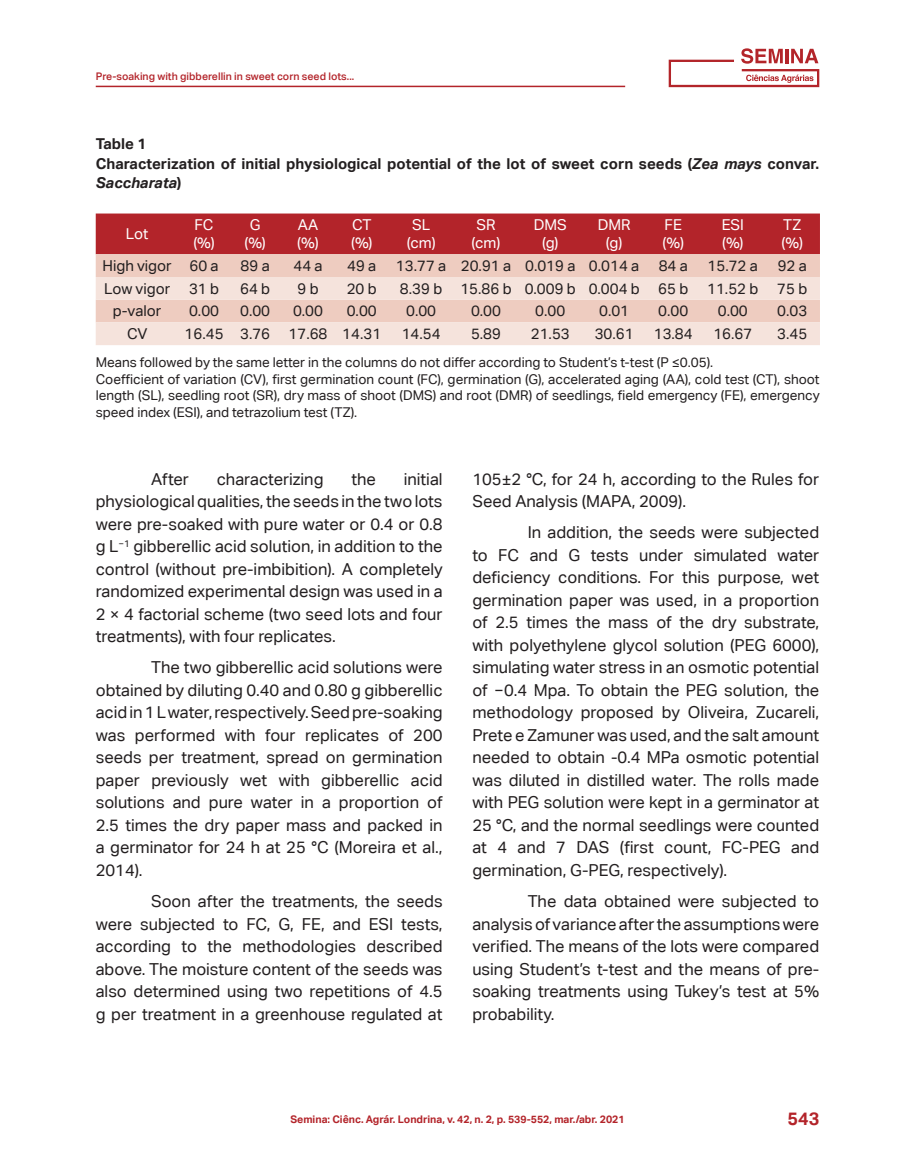
<style>
.page{position:relative;width:915px;height:1170px;background:#fff}
.page>*{position:absolute;margin:0;border:0;box-sizing:border-box;transform-origin:0 0}
.t1{font:700 18px "Aktiv Grotesk Corp";color:#b3242a}
.corpo_do_texto{font:16.5px/22.5px "Aktiv Grotesk Corp";color:#231f20;text-align:justify}
.texto_tabela{font:15px "Aktiv Grotesk Corp";color:#231f20}
.título_Tabela{font:700 15px/19.5px "Aktiv Grotesk Corp";color:#231f20}
.texto_tabela-2{font:15px "Aktiv Grotesk Corp";color:#fff}
.legenda_de_tabela{font:13.5px/16.5px "Aktiv Grotesk Corp";color:#231f20;text-align:justify}
.t2{font:700 10.5px "Aktiv Grotesk Corp";color:#b3242a}
.t3{font:500 10.5px "Aktiv Grotesk Corp";color:#b3242a}
.s1{font-style:italic}
</style>
<div class="page">
<hr style="left:96px;top:86px;width:529px;height:1px;background:#b3242a">
<svg style="left:668px;top:48px;width:151px;height:39px"></svg>
<div style="left:672px;top:64px;width:66px;height:19px;background:#fff"></div>
<div style="left:96px;top:213px;width:723px;height:41px;background:#b3242a"></div>
<div style="left:96px;top:254px;width:723px;height:23px;background:#eeccc0"></div>
<svg style="left:96px;top:277px;width:723px;height:68px;fill:#f5e3dc"></svg>
<p class="t3" style="left:96px;top:69px;width:260px">Pre-soaking with gibberellin in sweet corn seed lots...</p>
<p class="título_Tabela" style="left:96px;top:134px;width:52px">Table 1</p>
<p class="título_Tabela" style="left:96px;top:153px;width:724px">Characterization of initial physiological potential of the lot of sweet corn seeds (<span class="s1">Zea mays</span> convar.<br><span class="s1">Saccharata</span>)</p>
<p class="texto_tabela-2" style="left:126px;top:225px;width:24px">Lot</p>
<p class="texto_tabela-2" style="left:721px;top:216px;width:24px">ESI</p>
<p class="texto_tabela-2" style="left:721px;top:234px;width:23px">(%)</p>
<p class="texto_tabela-2" style="left:194px;top:216px;width:20px">FC</p>
<p class="texto_tabela-2" style="left:193px;top:234px;width:23px">(%)</p>
<p class="texto_tabela-2" style="left:250px;top:216px;width:12px">G</p>
<p class="texto_tabela-2" style="left:244px;top:234px;width:23px">(%)</p>
<p class="texto_tabela-2" style="left:352px;top:216px;width:21px">CT</p>
<p class="texto_tabela-2" style="left:351px;top:234px;width:23px">(%)</p>
<p class="texto_tabela-2" style="left:412px;top:216px;width:20px">SL</p>
<p class="texto_tabela-2" style="left:406px;top:234px;width:30px">(cm)</p>
<p class="texto_tabela-2" style="left:476px;top:216px;width:21px">SR</p>
<p class="texto_tabela-2" style="left:471px;top:234px;width:30px">(cm)</p>
<p class="texto_tabela-2" style="left:533px;top:216px;width:35px">DMS</p>
<p class="texto_tabela-2" style="left:542px;top:234px;width:18px">(g)</p>
<p class="texto_tabela-2" style="left:297px;top:216px;width:22px">AA</p>
<p class="texto_tabela-2" style="left:297px;top:234px;width:23px">(%)</p>
<p class="texto_tabela-2" style="left:597px;top:216px;width:34px">DMR</p>
<p class="texto_tabela-2" style="left:605px;top:234px;width:18px">(g)</p>
<p class="texto_tabela-2" style="left:664px;top:216px;width:19px">FE</p>
<p class="texto_tabela-2" style="left:662px;top:234px;width:23px">(%)</p>
<p class="texto_tabela-2" style="left:783px;top:216px;width:20px">TZ</p>
<p class="texto_tabela-2" style="left:781px;top:234px;width:23px">(%)</p>
<p class="texto_tabela" style="left:102px;top:257px;width:71px">High vigor</p>
<p class="texto_tabela" style="left:189px;top:257px;width:31px">60 a</p>
<p class="texto_tabela" style="left:240px;top:257px;width:31px">89 a</p>
<p class="texto_tabela" style="left:293px;top:257px;width:31px">44 a</p>
<p class="texto_tabela" style="left:347px;top:257px;width:31px">49 a</p>
<p class="texto_tabela" style="left:396px;top:257px;width:52px">13.77 a</p>
<p class="texto_tabela" style="left:460px;top:257px;width:52px">20.91 a</p>
<p class="texto_tabela" style="left:525px;top:257px;width:52px">0.019 a</p>
<p class="texto_tabela" style="left:588px;top:257px;width:52px">0.014 a</p>
<p class="texto_tabela" style="left:658px;top:257px;width:31px">84 a</p>
<p class="texto_tabela" style="left:707px;top:257px;width:52px">15.72 a</p>
<p class="texto_tabela" style="left:777px;top:257px;width:31px">92 a</p>
<p class="texto_tabela" style="left:104px;top:279px;width:68px">Low vigor</p>
<p class="texto_tabela" style="left:189px;top:279px;width:32px">31 b</p>
<p class="texto_tabela" style="left:240px;top:279px;width:32px">64 b</p>
<p class="texto_tabela" style="left:297px;top:279px;width:23px">9 b</p>
<p class="texto_tabela" style="left:346px;top:279px;width:32px">20 b</p>
<p class="texto_tabela" style="left:400px;top:279px;width:44px">8.39 b</p>
<p class="texto_tabela" style="left:460px;top:279px;width:53px">15.86 b</p>
<p class="texto_tabela" style="left:524px;top:279px;width:53px">0.009 b</p>
<p class="texto_tabela" style="left:588px;top:279px;width:52px">0.004 b</p>
<p class="texto_tabela" style="left:658px;top:279px;width:32px">65 b</p>
<p class="texto_tabela" style="left:707px;top:279px;width:53px">11.52 b</p>
<p class="texto_tabela" style="left:777px;top:279px;width:32px">75 b</p>
<p class="texto_tabela" style="left:113px;top:302px;width:50px">p-valor</p>
<p class="texto_tabela" style="left:189px;top:302px;width:32px">0.00</p>
<p class="texto_tabela" style="left:240px;top:302px;width:31px">0.00</p>
<p class="texto_tabela" style="left:293px;top:302px;width:31px">0.00</p>
<p class="texto_tabela" style="left:346px;top:302px;width:31px">0.00</p>
<p class="texto_tabela" style="left:406px;top:302px;width:31px">0.00</p>
<p class="texto_tabela" style="left:471px;top:302px;width:31px">0.00</p>
<p class="texto_tabela" style="left:535px;top:302px;width:31px">0.00</p>
<p class="texto_tabela" style="left:599px;top:302px;width:31px">0.01</p>
<p class="texto_tabela" style="left:658px;top:302px;width:31px">0.00</p>
<p class="texto_tabela" style="left:717px;top:302px;width:31px">0.00</p>
<p class="texto_tabela" style="left:777px;top:302px;width:31px">0.03</p>
<p class="texto_tabela" style="left:127px;top:325px;width:22px">CV</p>
<p class="texto_tabela" style="left:184px;top:325px;width:40px">16.45</p>
<p class="texto_tabela" style="left:240px;top:325px;width:31px">3.76</p>
<p class="texto_tabela" style="left:288px;top:325px;width:40px">17.68</p>
<p class="texto_tabela" style="left:342px;top:325px;width:40px">14.31</p>
<p class="texto_tabela" style="left:401px;top:325px;width:40px">14.54</p>
<p class="texto_tabela" style="left:471px;top:325px;width:31px">5.89</p>
<p class="texto_tabela" style="left:530px;top:325px;width:40px">21.53</p>
<p class="texto_tabela" style="left:594px;top:325px;width:40px">30.61</p>
<p class="texto_tabela" style="left:653px;top:325px;width:40px">13.84</p>
<p class="texto_tabela" style="left:713px;top:325px;width:40px">16.67</p>
<p class="texto_tabela" style="left:777px;top:325px;width:31px">3.45</p>
<p class="legenda_de_tabela" style="left:96px;top:354px;width:618px">Means followed by the same letter in the columns do not differ according to Student’s t-test (P ≤0.05).</p>
<p class="legenda_de_tabela" style="left:96px;top:370px;width:725px">Coefficient of variation (CV), first germination count (FC), germination (G), accelerated aging (AA), cold test (CT), shoot length (SL), seedling root (SR), dry mass of shoot (DMS) and root (DMR) of seedlings, field emergency (FE), emergency speed index (ESI), and tetrazolium test (TZ).</p>
<p class="corpo_do_texto" style="left:151px;top:467px;width:39px">After</p>
<p class="corpo_do_texto" style="left:217px;top:467px;width:108px">characterizing</p>
<p class="corpo_do_texto" style="left:351px;top:467px;width:26px">the</p>
<p class="corpo_do_texto" style="left:96px;top:467px;width:348px;text-indent:308px">initial physiological qualities, the seeds in the two lots were pre-soaked with pure water or 0.4 or 0.8 g L<sup>−1</sup> gibberellic acid solution, in addition to the control (without pre-imbibition). A completely randomized experimental design was used in a 2 × 4 factorial scheme (two seed lots and four treatments), with four replicates.</p>
<p class="corpo_do_texto" style="left:96px;top:656px;width:348px;text-indent:55px">The two gibberellic acid solutions were obtained by diluting 0.40 and 0.80 g gibberellic acid in 1 L water, respectively. Seed pre-soaking was performed with four replicates of 200 seeds per treatment, spread on germination paper previously wet with gibberellic acid solutions and pure water in a proportion of 2.5 times the dry paper mass and packed in a germinator for 24 h at 25 °C (Moreira et al., 2014).</p>
<p class="corpo_do_texto" style="left:96px;top:889px;width:348px;text-indent:55px">Soon after the treatments, the seeds were subjected to FC, G, FE, and ESI tests, according to the methodologies described above. The moisture content of the seeds was also determined using two repetitions of 4.5 g per treatment in a greenhouse regulated at</p>
<p class="corpo_do_texto" style="left:472px;top:467px;width:348px">105±2 °C, for 24 h, according to the Rules for<br>Seed Analysis (MAPA, 2009).</p>
<p class="corpo_do_texto" style="left:472px;top:521px;width:348px;text-indent:55px">In addition, the seeds were subjected to FC and G tests under simulated water deficiency conditions. For this purpose, wet germination paper was used, in a proportion of 2.5 times the mass of the dry substrate, with polyethylene glycol solution (PEG 6000), simulating water stress in an osmotic potential of −0.4 Mpa. To obtain the PEG solution, the methodology proposed by Oliveira, Zucareli, Prete e Zamuner was used, and the salt amount needed to obtain -0.4 MPa osmotic potential was diluted in distilled water. The rolls made with PEG solution were kept in a germinator at 25 °C, and the normal seedlings were counted at 4 and 7 DAS (first count, FC-PEG and germination, G-PEG, respectively).</p>
<p class="corpo_do_texto" style="left:472px;top:889px;width:348px;text-indent:55px">The data obtained were subjected to analysis of variance after the assumptions were verified. The means of the lots were compared using Student’s t-test and the means of pre&shy;soaking treatments using Tukey’s test at 5% probability.</p>
<p class="t2" style="left:290px;top:1112px;width:335px">Semina: Ciênc. Agrár. Londrina, v. 42, n. 2, p. 539-552, mar./abr. 2021</p>
<p class="t1" style="left:787px;top:1107px;width:33px">543</p>
</div>
